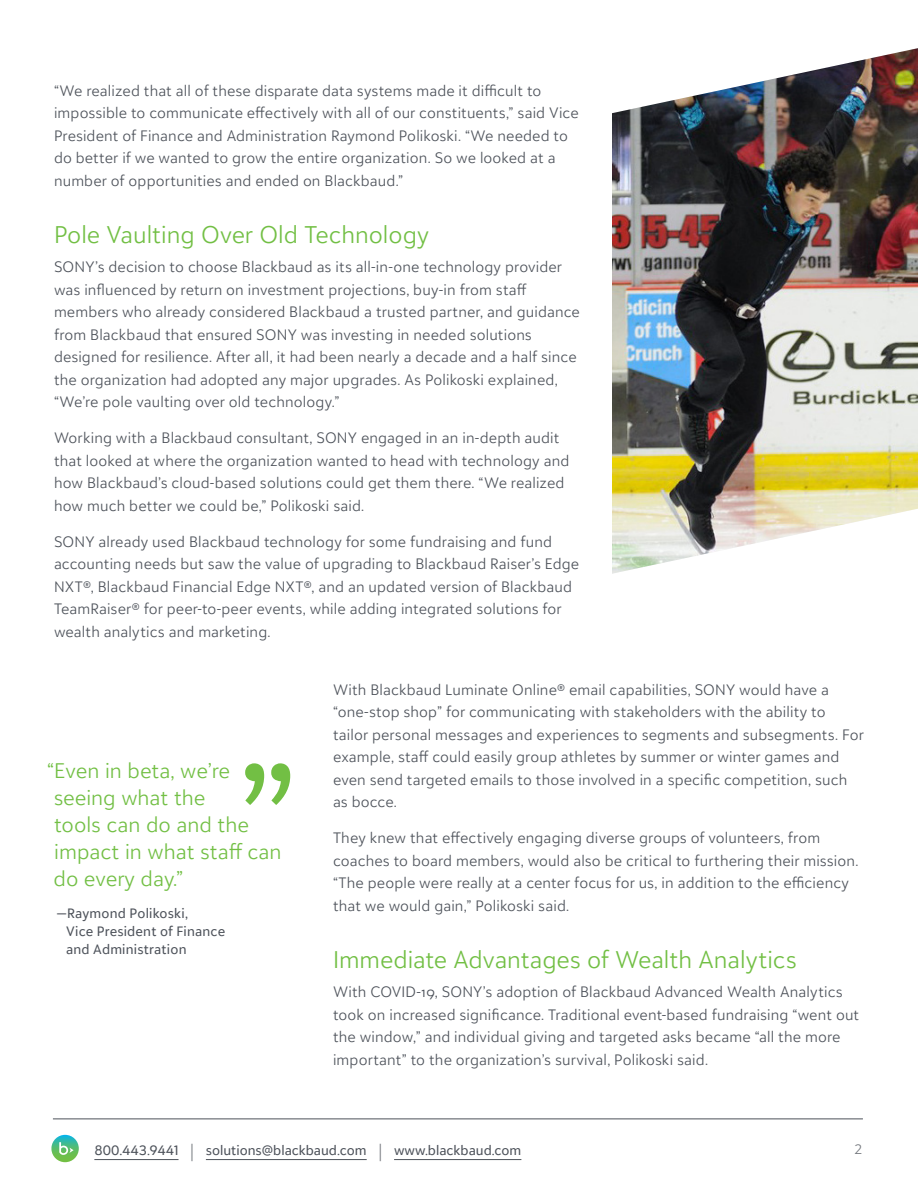
<style>
.page{position:relative;width:918px;height:1188px;background:#fff}
.page>*{position:absolute;margin:0;border:0;box-sizing:border-box;transform-origin:0 0}
.t1{font:300 24px "Blackbaud Sans";color:#72bf44}
.t2{font:300 21px/27px "Blackbaud Sans";color:#72bf44}
.t3{font:300 15px/22.5px "Blackbaud Sans";letter-spacing:.01em;color:#4d525a}
.t4{font:13.5px/18px "Blackbaud Sans";letter-spacing:.005em;color:#4d525a}
.t5{font:300 13.5px "Blackbaud Sans";color:#71757b}
.s1{font-weight:300;font-size:20.25px;color:#71757b}
</style>
<div class="page">
<hr style="left:53px;top:1119px;width:810px;height:1px;background:#4d525a">
<svg style="left:51px;top:1135px;width:28px;height:27px"></svg>
<svg style="left:59px;top:1142px;width:15px;height:13px"></svg>
<hr style="left:94px;top:1159px;width:85px;height:1px;background:#4d525a">
<hr style="left:206px;top:1159px;width:161px;height:1px;background:#4d525a">
<hr style="left:394px;top:1159px;width:127px;height:1px;background:#4d525a">
<img style="left:612px;top:48px;width:306px;height:526px">
<svg style="left:245px;top:763px;width:45px;height:42px"></svg>
<p class="t3" style="left:54px;top:79px;width:526px">“We realized that all of these disparate data systems made it difficult to impossible to communicate effectively with all of our constituents,” said Vice President of Finance and Administration Raymond Polikoski. “We needed to do better if we wanted to grow the entire organization. So we looked at a number of opportunities and ended on Blackbaud.”</p>
<h1 class="t1" style="left:54px;top:219px;width:376px">Pole Vaulting Over Old Technology</h1>
<p class="t3" style="left:54px;top:255px;width:527px">SONY’s decision to choose Blackbaud as its all-in-one technology provider was influenced by return on investment projections, buy-in from staff members who already considered Blackbaud a trusted partner, and guidance from Blackbaud that ensured SONY was investing in needed solutions designed for resilience. After all, it had been nearly a decade and a half since the organization had adopted any major upgrades. As Polikoski explained, “We’re pole vaulting over old technology.”</p>
<p class="t3" style="left:54px;top:426px;width:517px">Working with a Blackbaud consultant, SONY engaged in an in-depth audit that looked at where the organization wanted to head with technology and how Blackbaud’s cloud-based solutions could get them there. “We realized how much better we could be,” Polikoski said.</p>
<p class="t3" style="left:54px;top:530px;width:527px">SONY already used Blackbaud technology for some fundraising and fund accounting needs but saw the value of upgrading to Blackbaud Raiser’s Edge NXT®, Blackbaud Financial Edge NXT®, and an updated version of Blackbaud TeamRaiser® for peer-to-peer events, while adding integrated solutions for wealth analytics and marketing.</p>
<h2 class="t2" style="left:54px;top:757px;width:229px;text-indent:-6px">“Even in beta, we’re seeing what the<br>tools can do and the impact in what staff can do every day.”</h2>
<p class="t4" style="left:66px;top:904px;width:161px;text-indent:-9px">—Raymond Polikoski,<br>Vice President of Finance and Administration</p>
<p class="t3" style="left:333px;top:678px;width:532px">With Blackbaud Luminate Online® email capabilities, SONY would have a “one-stop shop” for communicating with stakeholders with the ability to tailor personal messages and experiences to segments and subsegments. For example, staff could easily group athletes by summer or winter games and even send targeted emails to those involved in a specific competition, such as bocce.</p>
<p class="t3" style="left:333px;top:827px;width:527px">They knew that effectively engaging diverse groups of volunteers, from coaches to board members, would also be critical to furthering their mission. “The people were really at a center focus for us, in addition to the efficiency that we would gain,” Polikoski said.</p>
<h1 class="t1" style="left:333px;top:944px;width:465px">Immediate Advantages of Wealth Analytics</h1>
<p class="t3" style="left:333px;top:980px;width:528px">With COVID-19, SONY’s adoption of Blackbaud Advanced Wealth Analytics took on increased significance. Traditional event-based fundraising “went out the window,” and individual giving and targeted asks became “all the more important” to the organization’s survival, Polikoski said.</p>
<p class="t4" style="left:94px;top:1141px;width:429px">800.443.9441 <span class="s1">|</span> solutions@blackbaud.com <span class="s1">|</span> www.blackbaud.com</p>
<p class="t5" style="left:854px;top:1141px;width:10px">2</p>
</div>
